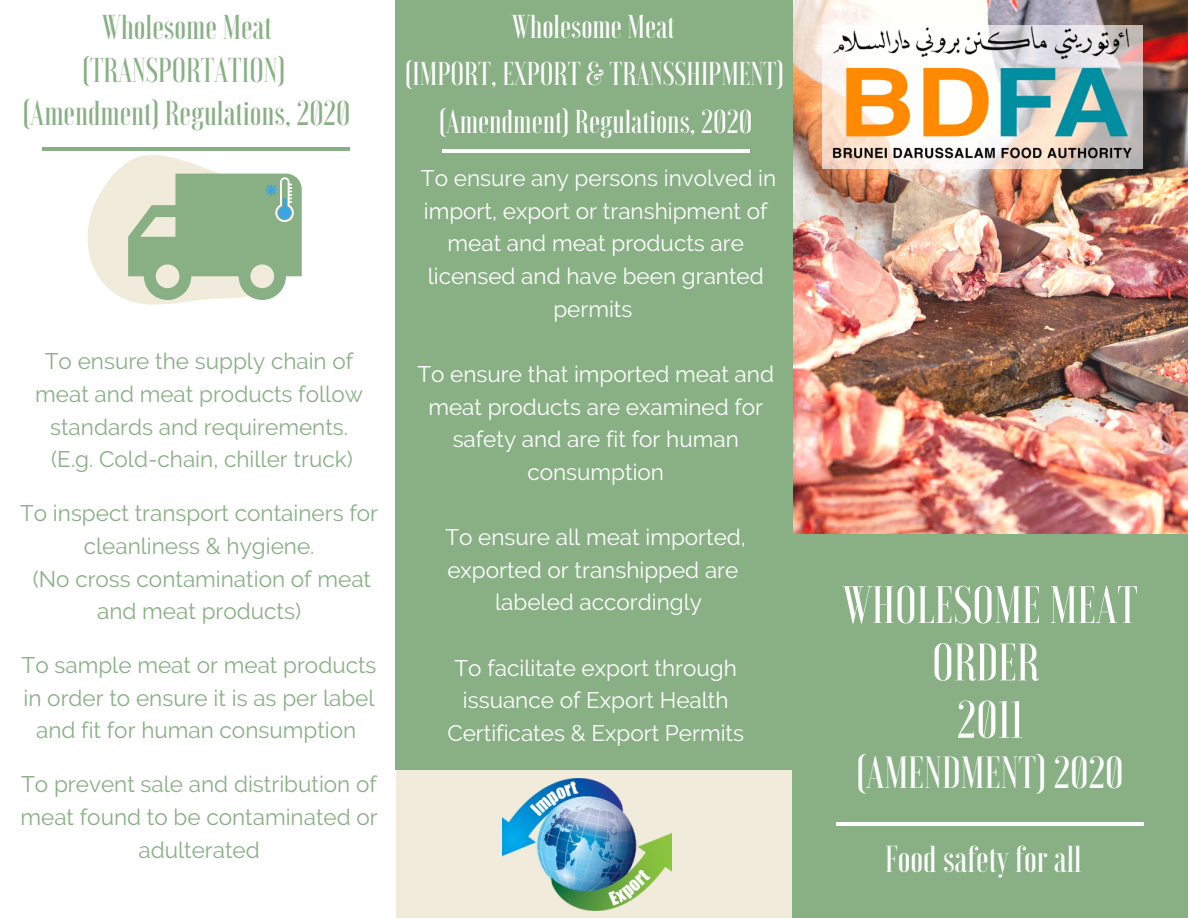
<style>
.page{position:relative;width:1188px;height:918px;background:#fff}
.page>*{position:absolute;margin:0;border:0;box-sizing:border-box;transform-origin:0 0}
.t1{font:500 52.5px/57.3px "Voga";color:#fff;text-align:center}
.t2{font:500 45px "Voga";color:#fff}
.t3{font:500 37.5px "Voga";color:#fff}
.t4{font:500 34.5px/42.8px "Voga";color:#89b085;text-align:center}
.t5{font:500 33px/47.2px "Voga";color:#fff;text-align:center}
.t6{font:22.5px/32.7px "Raleway";color:#89b085;text-align:center}
.t7{font:22.5px/32.7px "Raleway";color:#fff;text-align:center}
</style>
<div class="page">
<img style="left:793px;top:0;width:395px;height:534px">
<div style="left:772px;top:534px;width:416px;height:384px;background:#89b085"></div>
<div style="left:396px;top:722px;width:396px;height:196px;background:#f0ebda"></div>
<hr style="left:836px;top:823px;width:307px;height:3px;background:#fff">
<hr style="left:42px;top:147px;width:307px;height:4px;background:#89b085">
<div style="left:395px;top:0;width:398px;height:770px;background:#89b085"></div>
<img style="left:503px;top:778px;width:168px;height:133px">
<svg style="left:87px;top:155px;width:202px;height:150px;fill:#f0ebda"></svg>
<svg style="left:128px;top:174px;width:174px;height:126px;background:#a4c09e"></svg>
<svg style="left:823px;top:25px;width:320px;height:144px"></svg>
<img style="left:831px;top:25px;width:306px;height:144px">
<hr style="left:442px;top:149px;width:307px;height:3px;background:#fff">
<h3 class="t4" style="left:23px;top:6px;width:329px">Wholesome Meat (TRANSPORTATION) (Amendment) Regulations, 2020</h3>
<p class="t6" style="left:35px;top:345px;width:329px">To ensure the supply chain of meat and meat products follow standards and requirements. (E.g. Cold-chain, chiller truck)</p>
<p class="t6" style="left:20px;top:497px;width:359px">To inspect transport containers for cleanliness &amp; hygiene.<br>(No cross contamination of meat and meat products)</p>
<p class="t6" style="left:22px;top:649px;width:356px">To sample meat or meat products in order to ensure it is as per label and fit for human consumption</p>
<p class="t6" style="left:20px;top:768px;width:359px">To prevent sale and distribution of meat found to be contaminated or adulterated</p>
<h3 class="t5" style="left:405px;top:3px;width:380px">Wholesome Meat<br>(IMPORT, EXPORT &amp; TRANSSHIPMENT) (Amendment) Regulations, 2020</h3>
<p class="t7" style="left:421px;top:162px;width:357px">To ensure any persons involved in import, export or transhipment of meat and meat products are licensed and have been granted permits</p>
<p class="t7" style="left:417px;top:358px;width:358px">To ensure that imported meat and meat products are examined for safety and are fit for human consumption</p>
<p class="t7" style="left:445px;top:521px;width:302px">To ensure all meat imported, exported or transhipped are labeled accordingly</p>
<p class="t7" style="left:447px;top:651px;width:298px">To facilitate export through issuance of Export Health<br>Certificates &amp; Export Permits</p>
<h1 class="t1" style="left:842px;top:576px;width:297px">WHOLESOME MEAT<br>ORDER<br>2011</h1>
<h2 class="t2" style="left:856px;top:750px;width:269px">(AMENDMENT) 2020</h2>
<h3 class="t3" style="left:885px;top:841px;width:198px">Food safety for all</h3>
</div>
